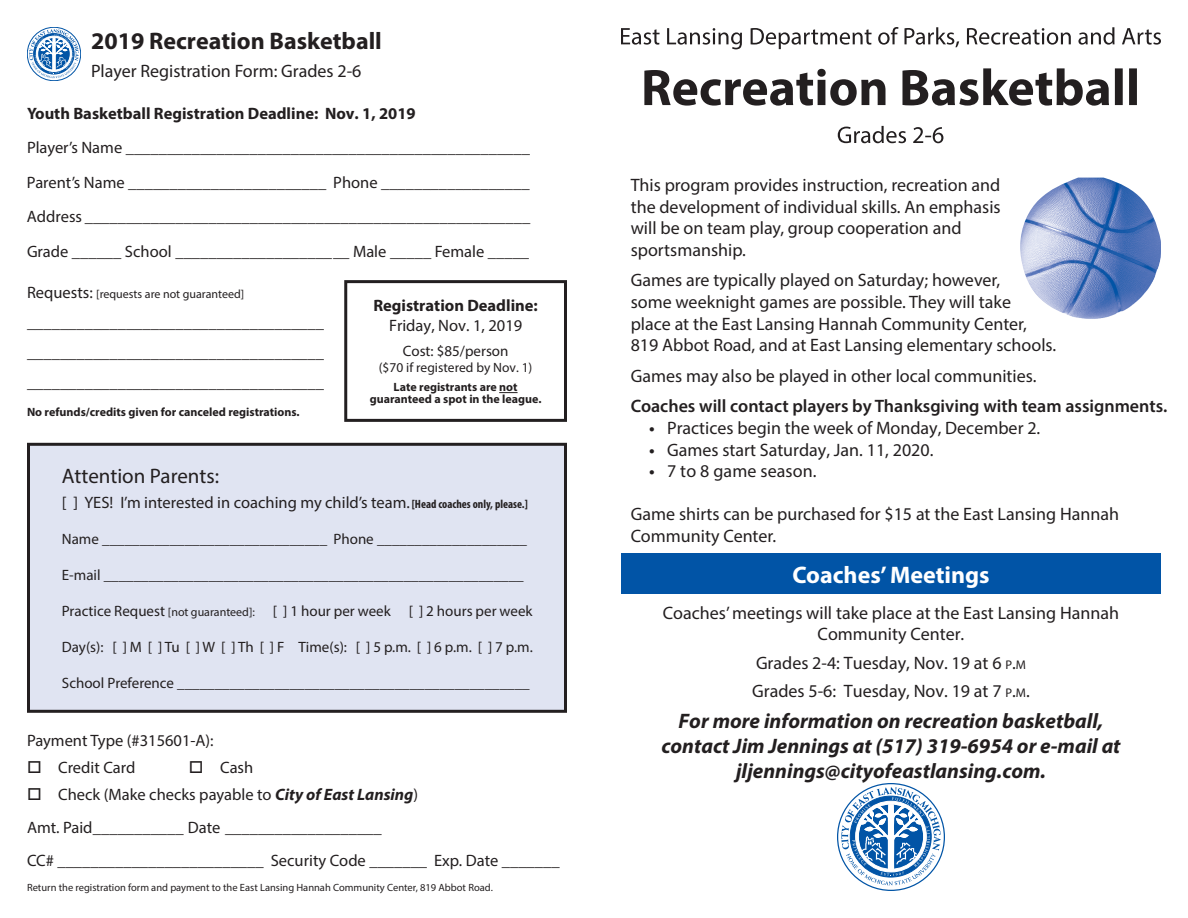
<style>
.page{position:relative;width:1188px;height:918px;background:#fff}
.page>*{position:absolute;margin:0;border:0;box-sizing:border-box;transform-origin:0 0}
.t1{font:700 24px "Myriad Pro";color:#231f20}
.t2{font:700 24px "Myriad Pro";color:#fff}
.t3{font:italic 700 21px/25.2px "Myriad Pro";color:#231f20;text-align:center}
.t4{font:21px "Myriad Pro";color:#231f20}
.t5{font:18px/21.6px "Myriad Pro";color:#231f20}
.t6{font:600 18px "Myriad Pro";color:#231f20}
.t7{font:16.5px/34.8px "Myriad Pro";color:#231f20;text-align:justify}
.t8{font:700 16.5px "Myriad Pro";color:#231f20}
.t9{font:15px "Myriad Pro";color:#231f20}
.t10{font:13.5px "Myriad Pro";color:#231f20}
.t11{font:700 12px/12px "Myriad Pro";color:#231f20;text-align:center}
.t12{font:12px "Myriad Pro";color:#231f20}
.t13{font:10.5px "Myriad Pro";color:#231f20}
.s1{font-size:16.5px}
.s2{font-weight:700;font-stretch:condensed;font-size:12px}
.s3{font-size:12px}
.s4{font-weight:700;font-style:italic}
.s5{font-weight:600}
.s6{font-size:12.6px}
.s7{font-style:inherit}
</style>
<div class="page">
<div style="left:28px;top:444px;width:538px;height:267px;background:#e0e4f2"></div>
<div style="left:27px;top:443px;width:540px;height:270px;border:3px solid #231f20"></div>
<div style="left:621px;top:554px;width:540px;height:40px;background:#0154a6"></div>
<div style="left:344px;top:280px;width:223px;height:142px;border:3px solid #231f20"></div>
<svg style="left:621px;top:27px;width:540px;height:22px"></svg>
<svg style="left:838px;top:126px;width:105px;height:17px"></svg>
<svg style="left:644px;top:68px;width:493px;height:38px"></svg>
<svg style="left:838px;top:784px;width:106px;height:106px"></svg>
<svg style="left:841px;top:787px;width:100px;height:98px"></svg>
<div style="left:27px;top:27px;width:54px;height:54px;border:1px solid #0154a6;border-radius:50%"></div>
<svg style="left:29px;top:29px;width:50px;height:49px"></svg>
<img style="left:1020px;top:178px;width:141px;height:141px">
<svg style="left:499px;top:392px;width:19px;height:1px"></svg>
<h1 class="t1" style="left:91px;top:25px;width:292px">2019 Recreation Basketball</h1>
<p class="t5" style="left:91px;top:60px;width:272px">Player Registration Form: Grades 2-6</p>
<p class="t8" style="left:27px;top:102px;width:390px">Youth Basketball Registration Deadline: Nov. 1, 2019</p>
<p class="t7" style="left:27px;top:130px;width:505px">Player’s Name _________________________________________________ Parent’s Name ________________________ Phone __________________ Address ______________________________________________________ Grade ______ School _____________________ Male _____ Female _____</p>
<p class="t12" style="left:27px;top:287px;width:219px"><span class="s1">Requests:</span> [requests are not guaranteed]</p>
<p class="t7" style="left:27px;top:307px;width:298px;line-height:30px">____________________________________ ____________________________________ ____________________________________</p>
<p class="t11" style="left:27px;top:406px;width:274px">No refunds/credits given for canceled registrations.</p>
<p class="t8" style="left:373px;top:295px;width:166px">Registration Deadline:</p>
<p class="t7" style="left:389px;top:308px;width:135px">Friday, Nov. 1, 2019</p>
<p class="t9" style="left:403px;top:342px;width:107px">Cost: $85/person</p>
<p class="t10" style="left:379px;top:359px;width:155px">($70 if registered by Nov. 1)</p>
<p class="t11" style="left:370px;top:380px;width:173px">Late registrants are not guaranteed a spot in the league.</p>
<p class="t4" style="left:62px;top:463px;width:159px">Attention Parents:</p>
<p class="t7" style="left:62px;top:485px;width:467px">[ ] YES! I’m interested in coaching my child’s team. <span class="s2">[Head coaches only, please.]</span></p>
<p class="t9" style="left:62px;top:530px;width:467px">Name ______________________________ Phone ____________________</p>
<p class="t9" style="left:62px;top:566px;width:463px">E-mail ________________________________________________________</p>
<p class="t9" style="left:62px;top:602px;width:472px">Practice Request <span class="s3">[not guaranteed]:</span> [ ] 1 hour per week [ ] 2 hours per week</p>
<p class="t9" style="left:62px;top:638px;width:472px">Day(s): [ ] M [ ] Tu [ ] W [ ] Th [ ] F Time(s): [ ] 5 p.m. [ ] 6 p.m. [ ] 7 p.m.</p>
<p class="t9" style="left:62px;top:674px;width:469px">School Preference _______________________________________________</p>
<p class="t7" style="left:27px;top:723px;width:188px">Payment Type (#315601-A):</p>
<p class="t7" style="left:27px;top:750px;width:110px">□ Credit Card</p>
<p class="t7" style="left:189px;top:750px;width:66px">□ Cash</p>
<p class="t7" style="left:27px;top:777px;width:534px;line-height:33.3px;text-align:left">□ Check (Make checks payable to <span class="s4">City of East Lansing</span>)<br>Amt. Paid ___________ Date ___________________<br>CC# _________________________ Security Code _______ Exp. Date _______</p>
<p class="t13" style="left:27px;top:881px;width:467px">Return the registration form and payment to the East Lansing Hannah Community Center, 819 Abbot Road.</p>
<p class="t5" style="left:631px;top:174px;width:371px">This program provides instruction, recreation and the development of individual skills. An emphasis will be on team play, group cooperation and sportsmanship.</p>
<p class="t5" style="left:631px;top:269px;width:427px">Games are typically played on Saturday; however,<br>some weeknight games are possible. They will take<br>place at the East Lansing Hannah Community Center, 819 Abbot Road, and at East Lansing elementary schools.</p>
<p class="t5" style="left:631px;top:365px;width:407px">Games may also be played in other local communities.</p>
<p class="t6" style="left:631px;top:395px;width:538px">Coaches will contact players by Thanksgiving with team assignments.</p>
<p class="t5" style="left:649px;top:417px;width:393px"><span class="s5">•</span> Practices begin the week of Monday, December 2.</p>
<p class="t5" style="left:649px;top:438px;width:286px"><span class="s5">•</span> Games start Saturday, Jan. 11, 2020.</p>
<p class="t5" style="left:649px;top:460px;width:169px"><span class="s5">•</span> 7 to 8 game season.</p>
<p class="t5" style="left:631px;top:503px;width:490px">Game shirts can be purchased for $15 at the East Lansing Hannah<br>Community Center.</p>
<h1 class="t2" style="left:792px;top:559px;width:199px">Coaches’ Meetings</h1>
<p class="t5" style="left:663px;top:601px;width:458px;text-align:center">Coaches’ meetings will take place at the East Lansing Hannah<br>Community Center.</p>
<p class="t5" style="left:752px;top:648px;width:279px;line-height:28.3px">Grades 2-4: Tuesday, Nov. 19 at 6 <span class="s6">P</span><span class="s7">.</span><span class="s6">M<br></span>Grades 5-6: Tuesday, Nov. 19 at 7 <span class="s6">P</span><span class="s7">.</span><span class="s6">M</span><span class="s7">.</span></p>
<p class="t3" style="left:661px;top:707px;width:461px">For more information on recreation basketball, contact Jim Jennings at (517) 319-6954 or e-mail at jljennings@cityofeastlansing.com.</p>
</div>
